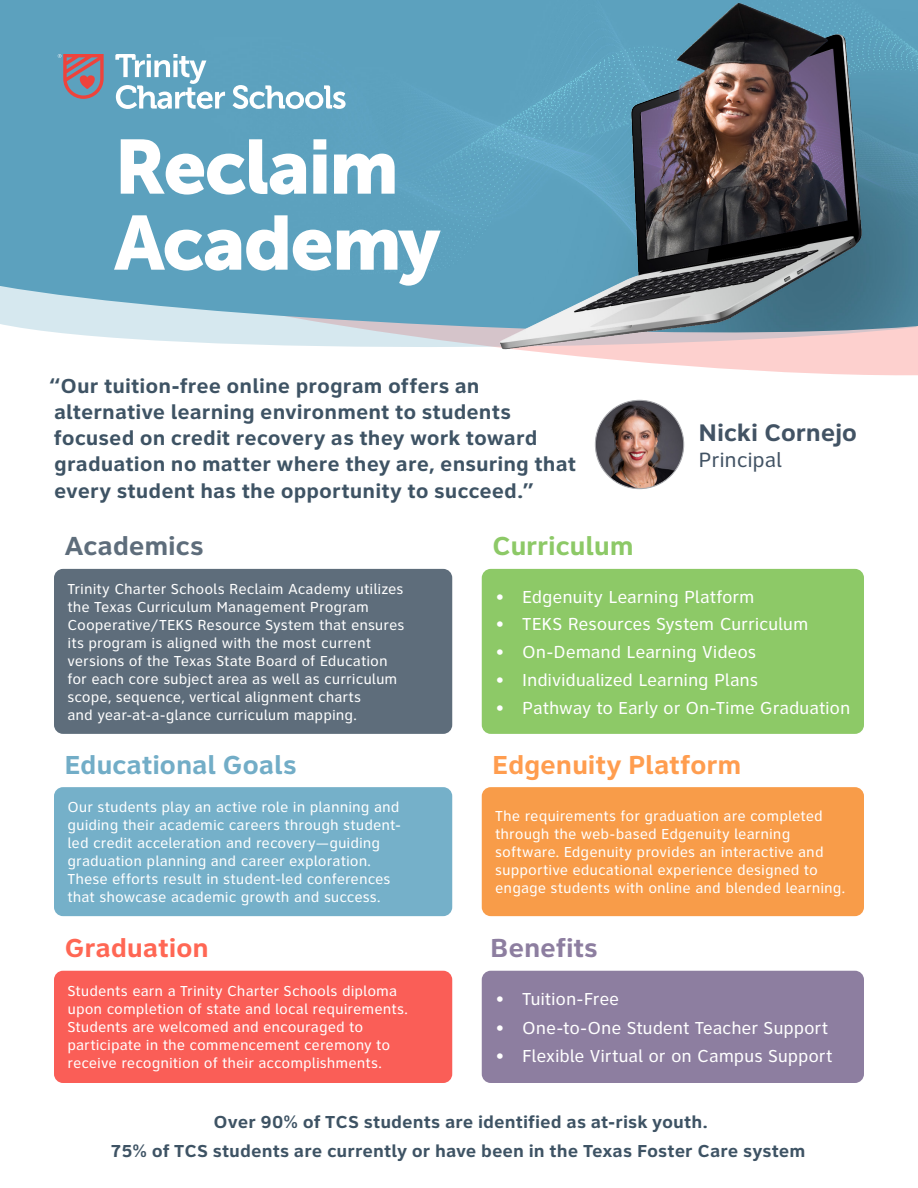
<style>
.page{position:relative;width:918px;height:1188px;background:#fff}
.page>*{position:absolute;margin:0;border:0;box-sizing:border-box;transform-origin:0 0}
.t1{font:76.05px/76.1px "Museo Sans 900";letter-spacing:-.025em;color:#fff}
.t2{font:700 27px "Clearview Text";letter-spacing:-.01em;color:#ff9d4f}
.t3{font:700 27px "Clearview Text";letter-spacing:-.01em;color:#72adc7}
.t4{font:700 27px "Clearview Text";letter-spacing:-.015em;color:#8dc967}
.t5{font:700 27px "Clearview Text";letter-spacing:-.01em;color:#ff6754}
.t6{font:700 27px "Clearview Text";letter-spacing:-.01em;color:#5e6d7b}
.t7{font:700 27px "Clearview Text";letter-spacing:-.01em;color:#8d7ea0}
.t8{font:700 24.9px "Clearview Text";letter-spacing:-.01em;color:#425364}
.t9{font:21.3px "Clearview Text";letter-spacing:-.01em;color:#425364}
.t10{font:700 21px/26.2px "Clearview Text";color:#3e5364}
.t11{font:18px "Clearview Text";letter-spacing:-.01em;color:#fff}
.t12{font:700 18px "Clearview Text";color:#3e5364}
.t13{font:15px/18px "Clearview Text";color:#fff}
</style>
<div class="page">
<svg style="left:665px;top:334px;width:253px;height:42px;fill:#fdd0ce"></svg>
<svg style="left:73px;top:334px;width:843px;height:15px;fill:#d6e8ef"></svg>
<img style="left:0;top:0;width:918px;height:334px">
<div style="left:54px;top:569px;width:398px;height:165px;background:#5e6d7b;border-radius:9px"></div>
<div style="left:54px;top:787px;width:398px;height:129px;background:#75b0c9;border-radius:9px"></div>
<div style="left:54px;top:971px;width:398px;height:112px;background:#fa5e57;border-radius:9px"></div>
<div style="left:482px;top:569px;width:382px;height:165px;background:#8dc967;border-radius:9px"></div>
<div style="left:482px;top:787px;width:382px;height:129px;background:#f89c49;border-radius:9px"></div>
<div style="left:482px;top:971px;width:382px;height:112px;background:#8d7ea0;border-radius:9px"></div>
<svg style="left:115px;top:54px;width:110px;height:55px"></svg>
<svg style="left:233px;top:85px;width:113px;height:24px"></svg>
<svg style="left:58px;top:54px;width:46px;height:45px;background:#9a7886"></svg>
<img style="left:595px;top:400px;width:89px;height:89px;border-radius:44px">
<img style="left:465px;top:1px;width:428px;height:363px">
<p class="t1" style="left:114px;top:129px;width:328px">Reclaim<br>Academy</p>
<p class="t10" style="left:50px;top:372px;width:528px">“Our tuition-free online program offers an alternative learning environment to students focused on credit recovery as they work toward graduation no matter where they are, ensuring that every student has the opportunity to succeed.”</p>
<p class="t6" style="left:64px;top:531px;width:141px">Academics</p>
<p class="t4" style="left:492px;top:531px;width:143px">Curriculum</p>
<p class="t8" style="left:699px;top:418px;width:160px">Nicki Cornejo</p>
<p class="t9" style="left:699px;top:447px;width:85px">Principal</p>
<p class="t13" style="left:68px;top:580px;width:338px">Trinity Charter Schools Reclaim Academy utilizes the Texas Curriculum Management Program Cooperative/TEKS Resource System that ensures its program is aligned with the most current versions of the Texas State Board of Education for each core subject area as well as curriculum scope, sequence, vertical alignment charts<br>and year-at-a-glance curriculum mapping.</p>
<p class="t11" style="left:495px;top:586px;width:261px">• Edgenuity Learning Platform</p>
<p class="t11" style="left:495px;top:614px;width:315px">• TEKS Resources System Curriculum</p>
<p class="t11" style="left:495px;top:642px;width:263px">• On-Demand Learning Videos</p>
<p class="t11" style="left:495px;top:670px;width:265px">• Individualized Learning Plans</p>
<p class="t11" style="left:495px;top:697px;width:357px">• Pathway to Early or On-Time Graduation</p>
<p class="t3" style="left:64px;top:749px;width:234px">Educational Goals</p>
<p class="t2" style="left:492px;top:749px;width:251px">Edgenuity Platform</p>
<p class="t13" style="left:68px;top:798px;width:335px">Our students play an active role in planning and guiding their academic careers through student&shy;led credit acceleration and recovery—guiding graduation planning and career exploration.<br>These efforts result in student-led conferences that showcase academic growth and success.</p>
<p class="t13" style="left:495px;top:807px;width:352px">The requirements for graduation are completed through the web-based Edgenuity learning software. Edgenuity provides an interactive and supportive educational experience designed to engage students with online and blended learning.</p>
<p class="t5" style="left:64px;top:933px;width:146px">Graduation</p>
<p class="t7" style="left:490px;top:933px;width:109px">Benefits</p>
<p class="t13" style="left:68px;top:983px;width:342px">Students earn a Trinity Charter Schools diploma upon completion of state and local requirements.<br>Students are welcomed and encouraged to participate in the commencement ceremony to receive recognition of their accomplishments.</p>
<p class="t11" style="left:495px;top:989px;width:126px">• Tuition-Free</p>
<p class="t11" style="left:495px;top:1017px;width:334px">• One-to-One Student Teacher Support</p>
<p class="t11" style="left:495px;top:1046px;width:339px">• Flexible Virtual or on Campus Support</p>
<p class="t12" style="left:214px;top:1112px;width:496px">Over 90% of TCS students are identified as at-risk youth.</p>
<p class="t12" style="left:111px;top:1141px;width:697px">75% of TCS students are currently or have been in the Texas Foster Care system</p>
</div>
